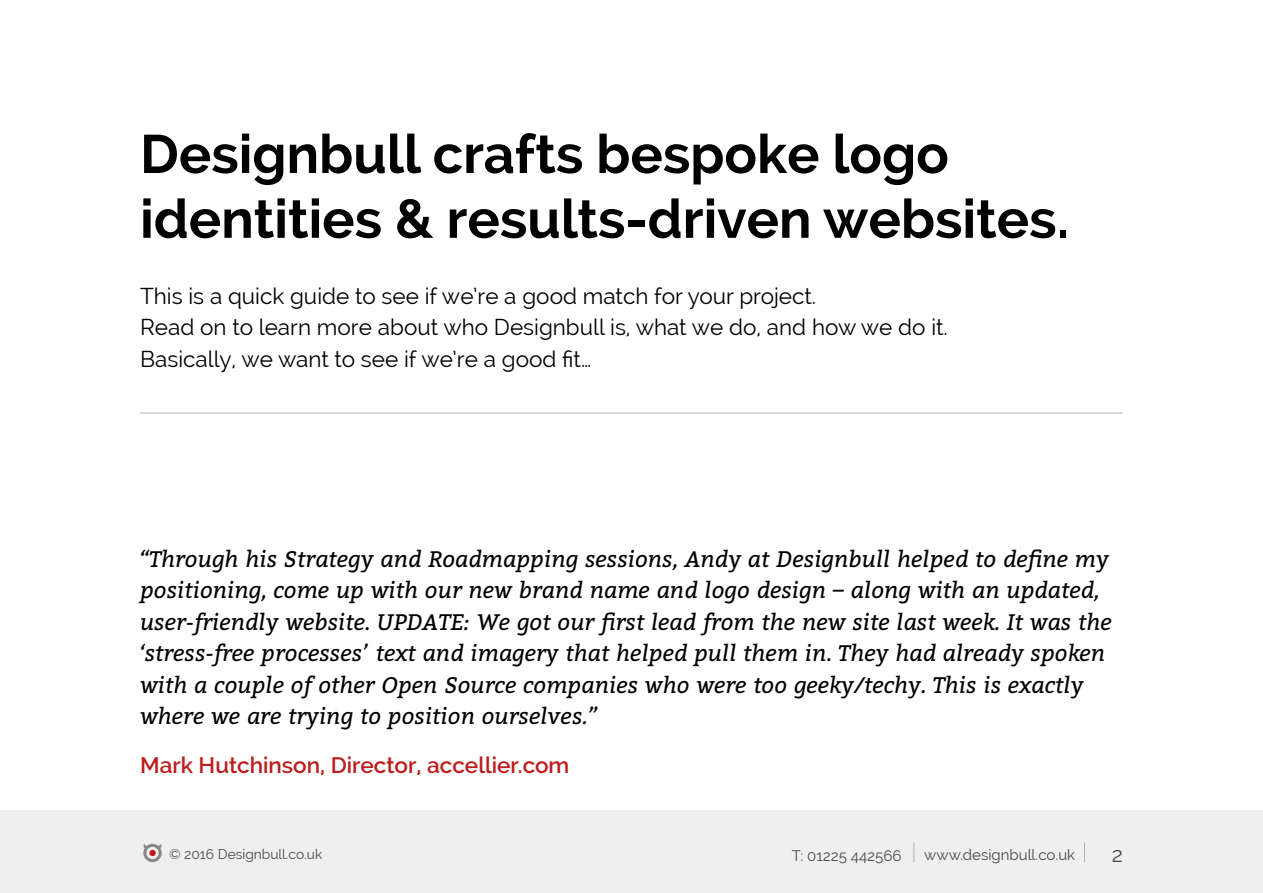
<style>
.page{position:relative;width:1263px;height:893px;background:#fff}
.page>*{position:absolute;margin:0;border:0;box-sizing:border-box;transform-origin:0 0}
.t1{font:700 54px/64.8px "Raleway";color:#000}
.t2{font:italic 22.5px/31.5px "Bitter";color:#000}
.t3{font:22.5px/31.5px "Raleway";color:#000}
.t4{font:600 22.5px "Raleway";color:#bd1d1d}
.t5{font:21px "Raleway";color:#4a4a49}
.t6{font:15px "Raleway";color:#4a4a49}
.t7{font:13.8px "Raleway";color:#4a4a49}
</style>
<div class="page">
<div style="left:0;top:811px;width:1263px;height:82px;background:#ededed"></div>
<svg style="left:914px;top:842px;width:1px;height:20px"></svg>
<svg style="left:1084px;top:842px;width:1px;height:20px"></svg>
<svg style="left:143px;top:844px;width:19px;height:18px"></svg>
<hr style="left:140px;top:413px;width:983px;height:1px;background:#b3b2b2">
<h1 class="t1" style="left:140px;top:122px;width:930px">Designbull crafts bespoke logo identities &amp; results-driven websites.</h1>
<p class="t3" style="left:140px;top:280px;width:809px">This is a quick guide to see if we’re a good match for your project.<br>Read on to learn more about who Designbull is, what we do, and how we do it.<br>Basically, we want to see if we’re a good fit…</p>
<p class="t2" style="left:140px;top:542px;width:973px">“Through his Strategy and Roadmapping sessions, Andy at Designbull helped to define my positioning, come up with our new brand name and logo design – along with an updated, user-friendly website. UPDATE: We got our first lead from the new site last week. It was the ‘stress-free processes’ text and imagery that helped pull them in. They had already spoken with a couple of other Open Source companies who were too geeky/techy. This is exactly where we are trying to position ourselves.”</p>
<p class="t4" style="left:140px;top:752px;width:431px">Mark Hutchinson, Director, accellier.com</p>
<p class="t7" style="left:169px;top:846px;width:155px">© 2016 Designbull.co.uk</p>
<p class="t6" style="left:792px;top:847px;width:111px">T: 01225 442566</p>
<p class="t6" style="left:924px;top:846px;width:152px">www.designbull.co.uk</p>
<p class="t5" style="left:1112px;top:842px;width:13px">2</p>
</div>
